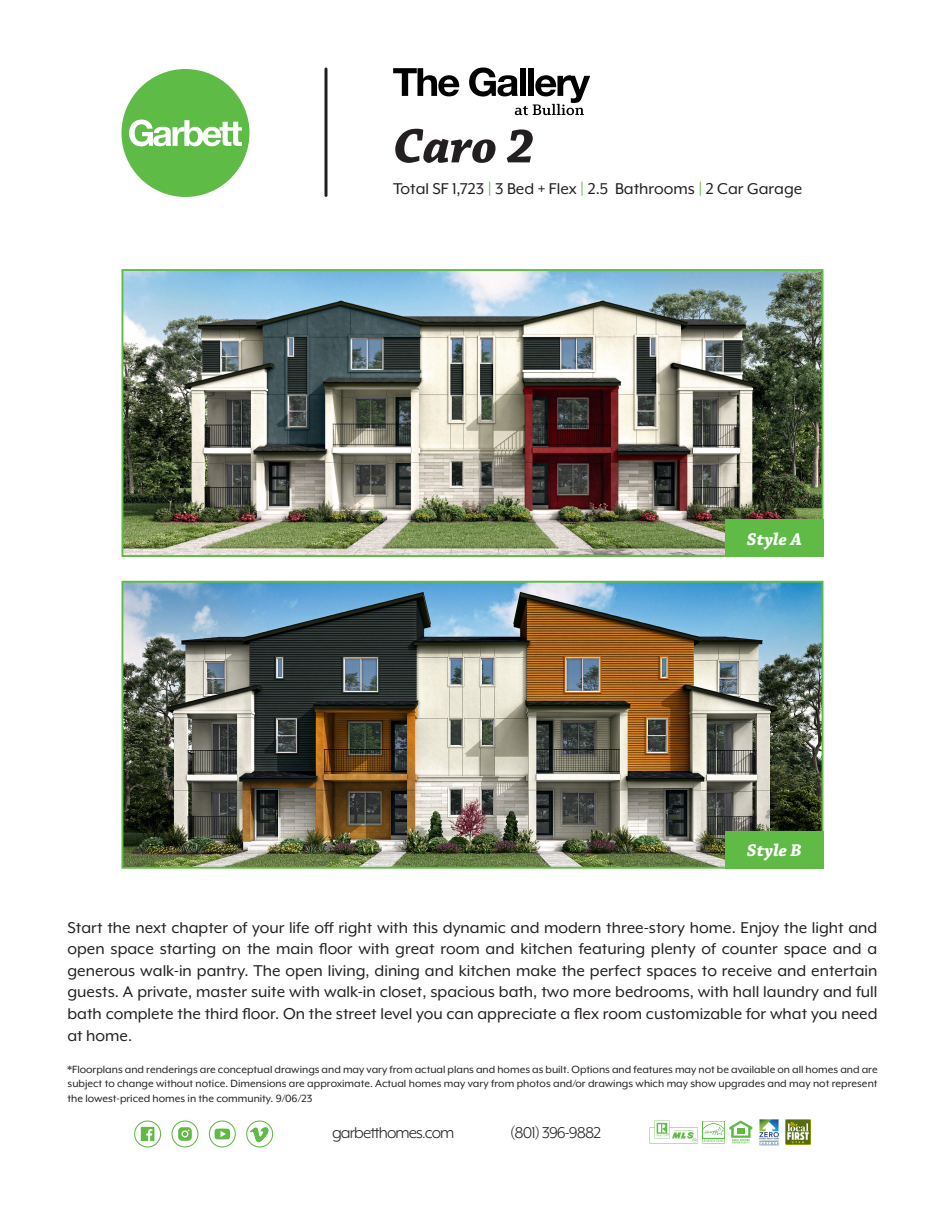
<style>
.page{position:relative;width:945px;height:1215px;background:#fff}
.page>*{position:absolute;margin:0;border:0;box-sizing:border-box;transform-origin:0 0}
.t1{font:italic 700 51px "Chaparral Pro";color:#231f20}
.t2{font:18px/21.6px "Mr Eaves XL Mod OT";color:#231f20;text-align:justify}
.t3{font:18px "Mr Eaves XL Mod OT";letter-spacing:-.05em;color:#231f20}
.t4{font:italic 700 18px "Chaparral Pro";letter-spacing:.005em;color:#fff}
.t5{font:12px/14.4px "Mr Eaves XL Mod OT";color:#231f20;text-align:justify}
.s1{color:#5dbb46}
</style>
<div class="page">
<div style="left:122px;top:69px;width:127px;height:128px;background:#5dbb46;border-radius:50%"></div>
<svg style="left:129px;top:120px;width:113px;height:26px"></svg>
<hr style="left:325px;top:69px;width:3px;height:126px;background:#231f20">
<img style="left:125px;top:272px;width:696px;height:282px">
<div style="left:122px;top:269px;width:702px;height:288px;border:2px solid #5dbb46"></div>
<img style="left:125px;top:584px;width:696px;height:282px">
<div style="left:122px;top:581px;width:702px;height:288px;border:2px solid #5dbb46"></div>
<svg style="left:650px;top:1121px;width:102px;height:23px"></svg>
<img style="left:759px;top:1119px;width:20px;height:27px">
<img style="left:785px;top:1120px;width:25px;height:24px">
<svg style="left:134px;top:1120px;width:27px;height:28px"></svg>
<svg style="left:209px;top:1120px;width:27px;height:28px"></svg>
<svg style="left:171px;top:1120px;width:27px;height:28px"></svg>
<svg style="left:246px;top:1120px;width:27px;height:28px"></svg>
<div style="left:725px;top:519px;width:99px;height:38px;background:#60bb46"></div>
<div style="left:725px;top:831px;width:99px;height:38px;background:#60bb46"></div>
<svg style="left:393px;top:68px;width:66px;height:28px"></svg>
<svg style="left:469px;top:68px;width:121px;height:47px"></svg>
<p class="t1" style="left:393px;top:116px;width:143px">Caro 2</p>
<p class="t2" style="left:393px;top:178px;width:411px">Total SF 1,723 <span class="s1">|</span> 3 Bed + Flex <span class="s1">|</span> 2.5 Bathrooms <span class="s1">|</span> 2 Car Garage</p>
<p class="t4" style="left:747px;top:529px;width:57px">Style A</p>
<p class="t4" style="left:747px;top:840px;width:57px">Style B</p>
<p class="t2" style="left:68px;top:916px;width:812px">Start the next chapter of your life off right with this dynamic and modern three-story home. Enjoy the light and open space starting on the main floor with great room and kitchen featuring plenty of counter space and a generous walk-in pantry. The open living, dining and kitchen make the perfect spaces to receive and entertain guests. A private, master suite with walk-in closet, spacious bath, two more bedrooms, with hall laundry and full bath complete the third floor. On the street level you can appreciate a flex room customizable for what you need at home.</p>
<p class="t5" style="left:68px;top:1062px;width:812px">*Floorplans and renderings are conceptual drawings and may vary from actual plans and homes as built. Options and features may not be available on all homes and are subject to change without notice. Dimensions are approximate. Actual homes may vary from photos and/or drawings which may show upgrades and may not represent the lowest-priced homes in the community. 9/06/23</p>
<p class="t3" style="left:332px;top:1123px;width:124px">garbetthomes.com</p>
<p class="t3" style="left:510px;top:1123px;width:93px">(801) 396-9882</p>
</div>
